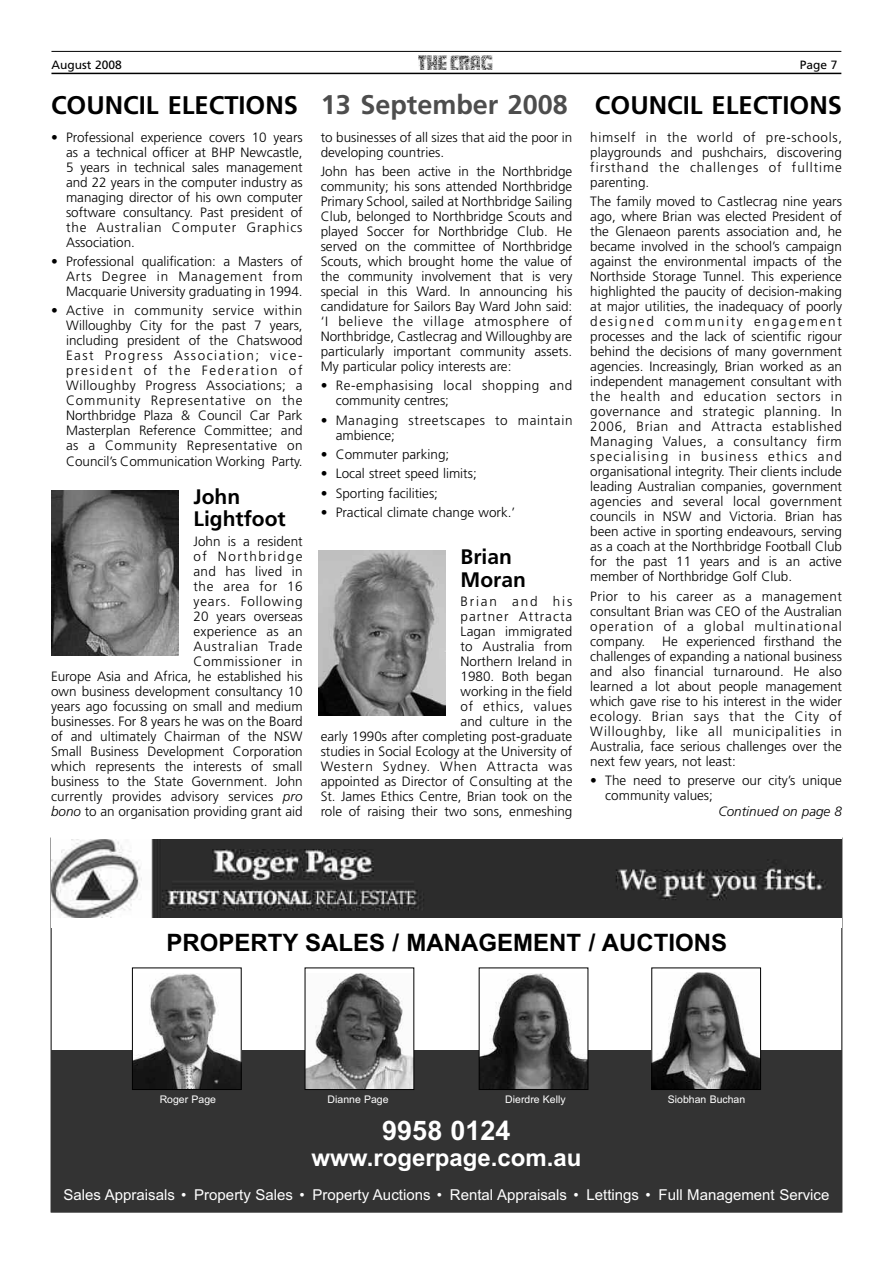
<style>
.page{position:relative;width:893px;height:1263px;background:#fff}
.page>*{position:absolute;margin:0;border:0;box-sizing:border-box;transform-origin:0 0}
.t1{font:700 27px "Arial";color:#fff}
.t2{font:700 25.5px "Frutiger";color:#000}
.t3{font:700 24px "Arial";color:#000}
.t4{font:700 24px "Arial";color:#fff}
.t5{font:700 21px/22.2px "Frutiger";color:#000}
.t6{font:15px "Arial";color:#fff}
.t7{font:300 13.5px/15px "Frutiger";color:#000;text-align:justify}
.t8{font:300 13.5px/15px "Frutiger";letter-spacing:.045em;color:#000}
.t9{font:italic 300 13.5px "Frutiger";color:#000}
.t10{font:12px "Frutiger";color:#000}
.t11{font:10.5px "Arial";color:#fff}
.s1{font-size:27px;color:#4d4d4d}
.s2{font-style:italic}
</style>
<div class="page">
<hr style="left:51px;top:51px;width:790px;height:1px;background:#000">
<hr style="left:51px;top:73px;width:790px;height:1px;background:#000">
<img style="left:418px;top:55px;width:75px;height:15px">
<img style="left:51px;top:839px;width:791px;height:79px">
<div style="left:51px;top:1050px;width:791px;height:162px;background:#333"></div>
<img style="left:481px;top:973px;width:105px;height:114px">
<div style="left:479px;top:968px;width:109px;height:121px;border:1px solid #000"></div>
<img style="left:307px;top:974px;width:105px;height:113px">
<img style="left:134px;top:973px;width:105px;height:114px">
<div style="left:132px;top:968px;width:109px;height:121px;border:1px solid #000"></div>
<img style="left:654px;top:973px;width:105px;height:114px">
<div style="left:652px;top:968px;width:109px;height:121px;border:1px solid #000"></div>
<img style="left:51px;top:490px;width:128px;height:166px">
<img style="left:318px;top:550px;width:128px;height:166px">
<p class="t10" style="left:51px;top:60px;width:72px">August 2008</p>
<p class="t10" style="left:800px;top:60px;width:39px">Page 7</p>
<h2 class="t2" style="left:51px;top:95px;width:792px">COUNCIL ELECTIONS <span class="s1">13 September 2008</span> COUNCIL ELECTIONS</h2>
<p class="t7" style="left:66px;top:131px;width:238px;text-indent:-15px">• Professional experience covers 10 years as a technical officer at BHP Newcastle, 5 years in technical sales management and 22 years in the computer industry as managing director of his own computer software consultancy. Past president of the Australian Computer Graphics Association.</p>
<p class="t7" style="left:66px;top:255px;width:238px;text-indent:-15px">• Professional qualification: a Masters of Arts Degree in Management from Macquarie University graduating in 1994.</p>
<p class="t7" style="left:66px;top:304px;width:238px;text-indent:-15px">• Active in community service within Willoughby City for the past 7 years, including president of the Chatswood East Progress Association; vice&shy;president of the Federation of Willoughby Progress Associations; a Community Representative on the Northbridge Plaza &amp; Council Car Park Masterplan Reference Committee; and as a Community Representative on Council’s Communication Working Party.</p>
<h3 class="t5" style="left:194px;top:487px;width:94px">John<br>Lightfoot</h3>
<p class="t7" style="left:51px;top:534px;width:253px;text-align:right">John is a resident<br>of Northbridge<br>and has lived in<br>the area for 16<br>years. Following<br>20 years overseas<br>experience as an<br>Australian Trade<br>Commissioner in<br>Europe Asia and Africa, he established his own business development consultancy 10 years ago focussing on small and medium businesses. For 8 years he was on the Board of and ultimately Chairman of the NSW<br>Small Business Development Corporation which represents the interests of small business to the State Government. John currently provides advisory services <span class="s2">pro bono</span> to an organisation providing grant aid</p>
<p class="t7" style="left:321px;top:131px;width:253px">to businesses of all sizes that aid the poor in developing countries.</p>
<p class="t7" style="left:321px;top:165px;width:253px">John has been active in the Northbridge community; his sons attended Northbridge Primary School, sailed at Northbridge Sailing Club, belonged to Northbridge Scouts and played Soccer for Northbridge Club. He served on the committee of Northbridge Scouts, which brought home the value of the community involvement that is very special in this Ward. In announcing his candidature for Sailors Bay Ward John said: ‘I believe the village atmosphere of Northbridge, Castlecrag and Willoughby are particularly important community assets.<br>My particular policy interests are:</p>
<p class="t8" style="left:336px;top:379px;width:238px;text-indent:-15px">• Re-emphasising local shopping and community centres;</p>
<p class="t8" style="left:336px;top:414px;width:238px;text-indent:-15px">• Managing streetscapes to maintain ambience;</p>
<p class="t7" style="left:321px;top:448px;width:130px">• Commuter parking;</p>
<p class="t7" style="left:321px;top:467px;width:158px">• Local street speed limits;</p>
<p class="t7" style="left:321px;top:486px;width:119px">• Sporting facilities;</p>
<p class="t7" style="left:321px;top:506px;width:196px">• Practical climate change work.’</p>
<h3 class="t5" style="left:461px;top:547px;width:67px">Brian<br>Moran</h3>
<p class="t7" style="left:321px;top:595px;width:253px;text-align:right">Brian and his<br>partner Attracta<br>Lagan immigrated<br>to Australia from<br>Northern Ireland in<br>1980. Both began<br>working in the field<br>of ethics, values<br>and culture in the<br>early 1990s after completing post-graduate studies in Social Ecology at the University of<br>Western Sydney. When Attracta was appointed as Director of Consulting at the<br>St. James Ethics Centre, Brian took on the role of raising their two sons, enmeshing</p>
<p class="t7" style="left:590px;top:131px;width:253px">himself in the world of pre-schools, playgrounds and pushchairs, discovering firsthand the challenges of fulltime parenting.</p>
<p class="t7" style="left:590px;top:195px;width:253px">The family moved to Castlecrag nine years ago, where Brian was elected President of the Glenaeon parents association and, he became involved in the school’s campaign against the environmental impacts of the Northside Storage Tunnel. This experience highlighted the paucity of decision-making at major utilities, the inadequacy of poorly designed community engagement processes and the lack of scientific rigour behind the decisions of many government agencies. Increasingly, Brian worked as an independent management consultant with the health and education sectors in governance and strategic planning. In 2006, Brian and Attracta established Managing Values, a consultancy firm specialising in business ethics and organisational integrity. Their clients include leading Australian companies, government agencies and several local government councils in NSW and Victoria. Brian has been active in sporting endeavours, serving as a coach at the Northbridge Football Club for the past 11 years and is an active member of Northbridge Golf Club.</p>
<p class="t7" style="left:590px;top:589px;width:253px">Prior to his career as a management consultant Brian was CEO of the Australian operation of a global multinational company. He experienced firsthand the challenges of expanding a national business and also financial turnaround. He also learned a lot about people management which gave rise to his interest in the wider ecology. Brian says that the City of Willoughby, like all municipalities in Australia, face serious challenges over the next few years, not least:</p>
<p class="t7" style="left:605px;top:774px;width:238px;text-indent:-15px">• The need to preserve our city’s unique community values;</p>
<p class="t9" style="left:718px;top:806px;width:125px">Continued on page 8</p>
<h3 class="t3" style="left:166px;top:928px;width:562px">PROPERTY SALES / MANAGEMENT / AUCTIONS</h3>
<p class="t11" style="left:160px;top:1093px;width:58px">Roger Page</p>
<p class="t11" style="left:328px;top:1093px;width:62px">Dianne Page</p>
<p class="t11" style="left:505px;top:1093px;width:62px">Dierdre Kelly</p>
<p class="t11" style="left:668px;top:1093px;width:79px">Siobhan Buchan</p>
<h1 class="t1" style="left:382px;top:1115px;width:130px">9958 0124</h1>
<h3 class="t4" style="left:312px;top:1143px;width:271px">www.rogerpage.com.au</h3>
<p class="t6" style="left:64px;top:1186px;width:767px">Sales Appraisals • Property Sales • Property Auctions • Rental Appraisals • Lettings • Full Management Service</p>
</div>
